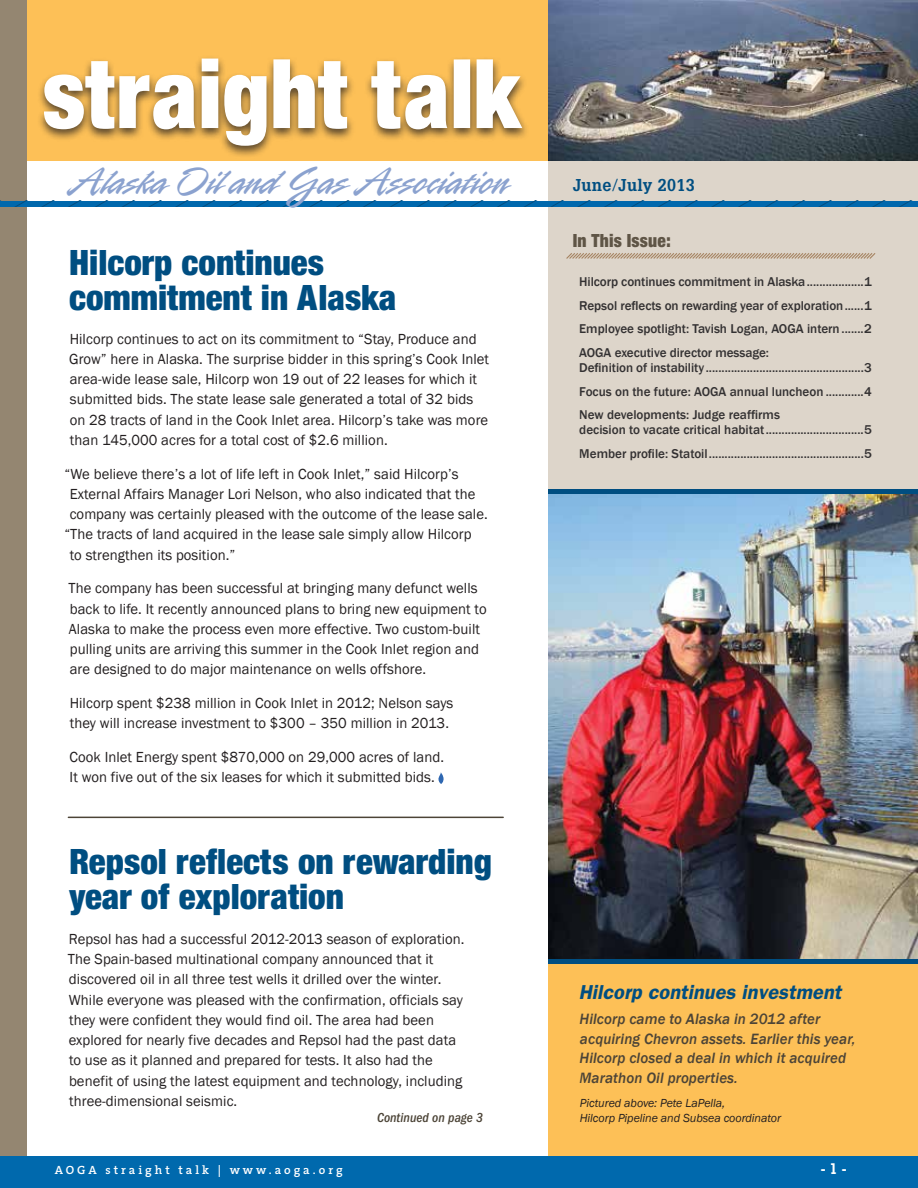
<style>
.page{position:relative;width:918px;height:1188px;background:#fff}
.page>*{position:absolute;margin:0;border:0;box-sizing:border-box;transform-origin:0 0}
.t1{font:102.9px "Sans Black Condensed DTC";color:#fff;scale:.96 1}
.t2{font:42.75px "Rapier Plain";color:#8ba2cf}
.t3{font:37.5px/35.2px "Sans Black Condensed DTC";color:#004e81}
.t4{font:italic 600 20.25px "Franklin Gothic";letter-spacing:.005em;color:#004e81}
.t5{font:19.5px "Sans Black Condensed DTC";letter-spacing:.01em;color:#5f5546;scale:.96 1}
.t6{font:18px "Square Serif Bold DTC";letter-spacing:.02em;color:#004e81;scale:.96 1}
.t7{font:italic 500 15.3px/19.5px "Franklin Gothic";letter-spacing:.005em;color:#4c4437}
.t8{font:15px/20.2px "Franklin Gothic";letter-spacing:.005em;color:#231f20}
.t9{font:600 15px "Lubalin Graph";color:#fff}
.t10{font:italic 500 condensed 13.5px "Franklin Gothic";color:#4c4437}
.t11{font:500 13.2px/23.7px "Franklin Gothic";color:#333132;text-align:justify}
.t12{font:italic 12px/15px "Franklin Gothic";letter-spacing:-.005em;color:#231f20}
.t13{font:600 12px "The Serif";letter-spacing:.25em;color:#fff}
</style>
<div class="page">
<div style="left:548px;top:152px;width:370px;height:350px;background:#ddd5ca"></div>
<div style="left:548px;top:610px;width:370px;height:547px;background:#fdc057"></div>
<img style="left:548px;top:494px;width:370px;height:466px">
<div style="left:22px;top:0;width:531px;height:160px;background:#fdc057"></div>
<div style="left:0;top:0;width:27px;height:1188px;background:#948671"></div>
<div style="left:0;top:1156px;width:918px;height:32px;background:#0069ad"></div>
<svg style="left:0;top:201px;width:918px;height:6px;background:#0065a9"></svg>
<svg style="left:566px;top:253px;width:310px;height:6px"></svg>
<div style="left:37px;top:55px;width:493px;height:104px;background:#231f20;opacity:.75"></div>
<img style="left:548px;top:0;width:370px;height:160px">
<svg style="left:438px;top:772px;width:6px;height:12px"></svg>
<hr style="left:548px;top:960px;width:370px;height:4px;background:#004e81">
<hr style="left:548px;top:490px;width:370px;height:4px;background:#004e81">
<hr style="left:68px;top:817px;width:435px;height:1px;background:#4c4437">
<h1 class="t1" style="left:42px;top:32px;width:499px">straight talk</h1>
<h2 class="t2" style="left:67px;top:154px;width:442px">Alaska Oil and Gas Association</h2>
<h3 class="t3" style="left:69px;top:244px;width:329px">Hilcorp continues commitment in Alaska</h3>
<p class="t8" style="left:69px;top:329px;width:421px">Hilcorp continues to act on its commitment to “Stay, Produce and Grow” here in Alaska. The surprise bidder in this spring’s Cook Inlet area-wide lease sale, Hilcorp won 19 out of 22 leases for which it submitted bids. The state lease sale generated a total of 32 bids on 28 tracts of land in the Cook Inlet area. Hilcorp’s take was more than 145,000 acres for a total cost of $2.6 million.</p>
<p class="t8" style="left:64px;top:464px;width:396px">“We believe there’s a lot of life left in Cook Inlet,” said Hilcorp’s</p>
<p class="t8" style="left:70px;top:484px;width:407px">External Affairs Manager Lori Nelson, who also indicated that the</p>
<p class="t8" style="left:70px;top:504px;width:420px">company was certainly pleased with the outcome of the lease sale.</p>
<p class="t8" style="left:64px;top:524px;width:409px">“The tracts of land acquired in the lease sale simply allow Hilcorp</p>
<p class="t8" style="left:70px;top:545px;width:167px">to strengthen its position.”</p>
<p class="t8" style="left:69px;top:578px;width:420px">The company has been successful at bringing many defunct wells back to life. It recently announced plans to bring new equipment to Alaska to make the process even more effective. Two custom-built pulling units are arriving this summer in the Cook Inlet region and are designed to do major maintenance on wells offshore.</p>
<p class="t8" style="left:70px;top:693px;width:385px">Hilcorp spent $238 million in Cook Inlet in 2012; Nelson says they will increase investment to $300 – 350 million in 2013.</p>
<p class="t8" style="left:69px;top:747px;width:376px">Cook Inlet Energy spent $870,000 on 29,000 acres of land.<br>It won five out of the six leases for which it submitted bids.</p>
<h3 class="t3" style="left:69px;top:843px;width:424px">Repsol reflects on rewarding year of exploration</h3>
<p class="t8" style="left:68px;top:929px;width:398px">Repsol has had a successful 2012-2013 season of exploration.<br>The Spain-based multinational company announced that it discovered oil in all three test wells it drilled over the winter.<br>While everyone was pleased with the confirmation, officials say they were confident they would find oil. The area had been explored for nearly five decades and Repsol had the past data to use as it planned and prepared for tests. It also had the benefit of using the latest equipment and technology, including three-dimensional seismic.</p>
<p class="t10" style="left:377px;top:1110px;width:107px">Continued on page 3</p>
<p class="t6" style="left:573px;top:175px;width:129px">June/July 2013</p>
<h3 class="t5" style="left:573px;top:229px;width:104px">In This Issue:</h3>
<p class="t11" style="left:579px;top:270px;width:294px">Hilcorp continues commitment in Alaska..................1<br>Repsol reflects on rewarding year of exploration......1<br>Employee spotlight: Tavish Logan, AOGA intern.......2<br>AOGA executive director message:</p>
<p class="t11" style="left:579px;top:356px;width:294px">Definition of instability ..................................................3<br>Focus on the future: AOGA annual luncheon ............4<br>New developments: Judge reaffirms</p>
<p class="t11" style="left:579px;top:418px;width:294px">decision to vacate critical habitat...............................5<br>Member profile: Statoil.................................................5</p>
<h3 class="t4" style="left:579px;top:980px;width:264px">Hilcorp continues investment</h3>
<p class="t7" style="left:580px;top:1009px;width:278px">Hilcorp came to Alaska in 2012 after acquiring Chevron assets. Earlier this year, Hilcorp closed a deal in which it acquired Marathon Oil properties.</p>
<p class="t12" style="left:580px;top:1095px;width:203px">Pictured above: Pete LaPella,<br>Hilcorp Pipeline and Subsea coordinator</p>
<p class="t13" style="left:55px;top:1160px;width:290px">AOGA straight talk | www.aoga.org</p>
<p class="t9" style="left:821px;top:1159px;width:27px">-1-</p>
</div>
